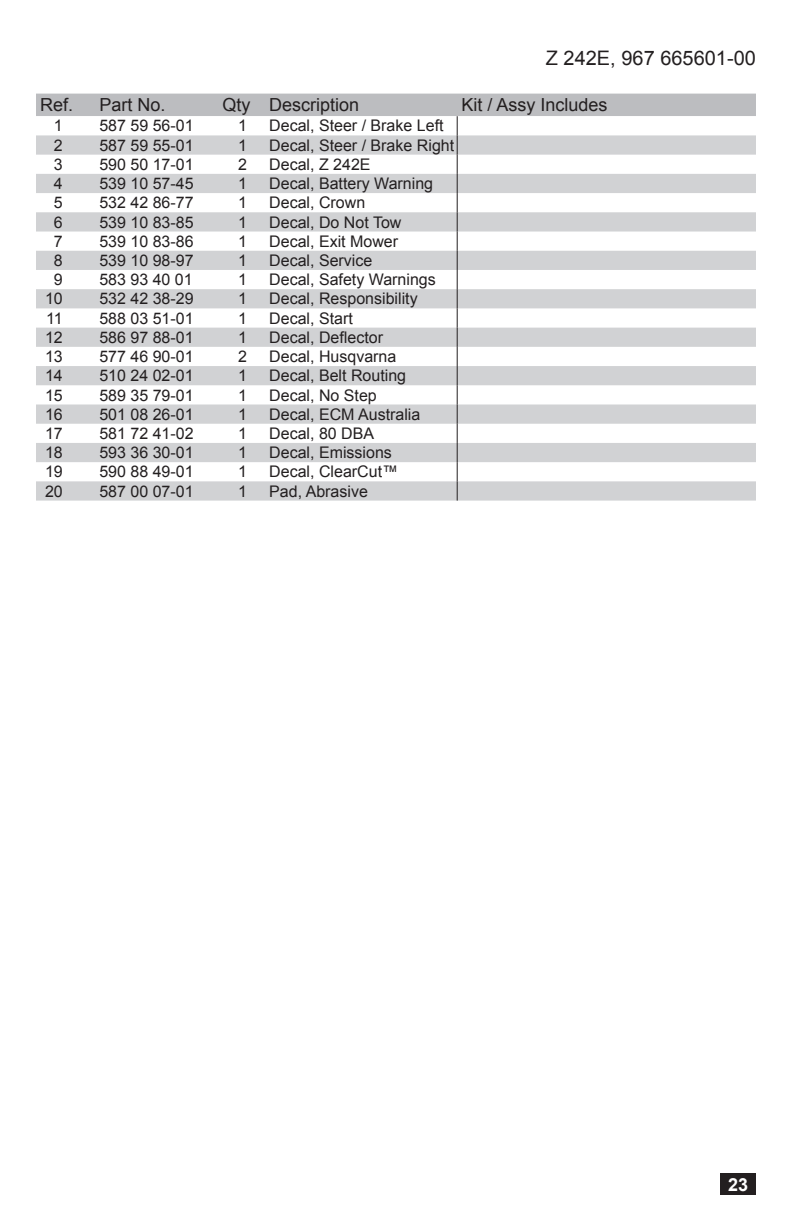
<style>
.page{position:relative;width:792px;height:1224px;background:#fff}
.page>*{position:absolute;margin:0;border:0;box-sizing:border-box;transform-origin:0 0}
.t1{font:20px "Arial";color:#231f20}
.Part_Head{font:18px "Arial";color:#231f20}
.t2{font:700 18px "Arial";color:#fff}
.PARTS{font:16px "Arial";color:#231f20}
</style>
<div class="page">
<div style="left:721px;top:1174px;width:35px;height:21px;background:#231f20"></div>
<svg style="left:36px;top:94px;width:720px;height:407px"></svg>
<p class="t1" style="left:546px;top:45px;width:212px">Z 242E, 967 665601-00</p>
<p class="Part_Head" style="left:40px;top:93px;width:35px">Ref.</p>
<p class="Part_Head" style="left:99px;top:93px;width:68px">Part No.</p>
<p class="Part_Head" style="left:222px;top:93px;width:30px">Qty</p>
<p class="Part_Head" style="left:269px;top:93px;width:92px">Description</p>
<p class="Part_Head" style="left:462px;top:93px;width:148px">Kit / Assy Includes</p>
<p class="PARTS" style="left:54px;top:115px;width:10px">1</p>
<p class="PARTS" style="left:99px;top:115px;width:96px">587 59 56-01</p>
<p class="PARTS" style="left:238px;top:115px;width:10px">1</p>
<p class="PARTS" style="left:269px;top:115px;width:176px">Decal, Steer / Brake Left</p>
<p class="PARTS" style="left:54px;top:135px;width:10px">2</p>
<p class="PARTS" style="left:99px;top:135px;width:96px">587 59 55-01</p>
<p class="PARTS" style="left:238px;top:135px;width:10px">1</p>
<p class="PARTS" style="left:269px;top:135px;width:186px">Decal, Steer / Brake Right</p>
<p class="PARTS" style="left:54px;top:154px;width:10px">3</p>
<p class="PARTS" style="left:99px;top:154px;width:96px">590 50 17-01</p>
<p class="PARTS" style="left:238px;top:154px;width:10px">2</p>
<p class="PARTS" style="left:269px;top:154px;width:103px">Decal, Z 242E</p>
<p class="PARTS" style="left:54px;top:173px;width:10px">4</p>
<p class="PARTS" style="left:99px;top:173px;width:96px">539 10 57-45</p>
<p class="PARTS" style="left:238px;top:173px;width:10px">1</p>
<p class="PARTS" style="left:269px;top:173px;width:165px">Decal, Battery Warning</p>
<p class="PARTS" style="left:54px;top:192px;width:10px">5</p>
<p class="PARTS" style="left:99px;top:192px;width:96px">532 42 86-77</p>
<p class="PARTS" style="left:238px;top:192px;width:10px">1</p>
<p class="PARTS" style="left:269px;top:192px;width:98px">Decal, Crown</p>
<p class="PARTS" style="left:54px;top:211px;width:10px">6</p>
<p class="PARTS" style="left:99px;top:211px;width:96px">539 10 83-85</p>
<p class="PARTS" style="left:238px;top:211px;width:10px">1</p>
<p class="PARTS" style="left:269px;top:211px;width:134px">Decal, Do Not Tow</p>
<p class="PARTS" style="left:54px;top:231px;width:10px">7</p>
<p class="PARTS" style="left:99px;top:231px;width:96px">539 10 83-86</p>
<p class="PARTS" style="left:238px;top:231px;width:10px">1</p>
<p class="PARTS" style="left:269px;top:231px;width:130px">Decal, Exit Mower</p>
<p class="PARTS" style="left:54px;top:250px;width:10px">8</p>
<p class="PARTS" style="left:99px;top:250px;width:96px">539 10 98-97</p>
<p class="PARTS" style="left:238px;top:250px;width:10px">1</p>
<p class="PARTS" style="left:269px;top:250px;width:105px">Decal, Service</p>
<p class="PARTS" style="left:54px;top:269px;width:10px">9</p>
<p class="PARTS" style="left:99px;top:269px;width:95px">583 93 40 01</p>
<p class="PARTS" style="left:238px;top:269px;width:10px">1</p>
<p class="PARTS" style="left:269px;top:269px;width:168px">Decal, Safety Warnings</p>
<p class="PARTS" style="left:45px;top:288px;width:19px">10</p>
<p class="PARTS" style="left:99px;top:288px;width:96px">532 42 38-29</p>
<p class="PARTS" style="left:238px;top:288px;width:10px">1</p>
<p class="PARTS" style="left:269px;top:288px;width:150px">Decal, Responsibility</p>
<p class="PARTS" style="left:46px;top:308px;width:18px">11</p>
<p class="PARTS" style="left:99px;top:308px;width:96px">588 03 51-01</p>
<p class="PARTS" style="left:238px;top:308px;width:10px">1</p>
<p class="PARTS" style="left:269px;top:308px;width:85px">Decal, Start</p>
<p class="PARTS" style="left:45px;top:327px;width:19px">12</p>
<p class="PARTS" style="left:99px;top:327px;width:96px">586 97 88-01</p>
<p class="PARTS" style="left:238px;top:327px;width:10px">1</p>
<p class="PARTS" style="left:269px;top:327px;width:115px">Decal, Deflector</p>
<p class="PARTS" style="left:45px;top:346px;width:19px">13</p>
<p class="PARTS" style="left:99px;top:346px;width:96px">577 46 90-01</p>
<p class="PARTS" style="left:238px;top:346px;width:10px">2</p>
<p class="PARTS" style="left:269px;top:346px;width:129px">Decal, Husqvarna</p>
<p class="PARTS" style="left:45px;top:365px;width:19px">14</p>
<p class="PARTS" style="left:99px;top:365px;width:96px">510 24 02-01</p>
<p class="PARTS" style="left:238px;top:365px;width:10px">1</p>
<p class="PARTS" style="left:269px;top:365px;width:138px">Decal, Belt Routing</p>
<p class="PARTS" style="left:45px;top:384px;width:19px">15</p>
<p class="PARTS" style="left:99px;top:384px;width:96px">589 35 79-01</p>
<p class="PARTS" style="left:238px;top:384px;width:10px">1</p>
<p class="PARTS" style="left:269px;top:384px;width:109px">Decal, No Step</p>
<p class="PARTS" style="left:45px;top:404px;width:19px">16</p>
<p class="PARTS" style="left:99px;top:404px;width:96px">501 08 26-01</p>
<p class="PARTS" style="left:238px;top:404px;width:10px">1</p>
<p class="PARTS" style="left:269px;top:404px;width:153px">Decal, ECM Australia</p>
<p class="PARTS" style="left:45px;top:423px;width:19px">17</p>
<p class="PARTS" style="left:99px;top:423px;width:96px">581 72 41-02</p>
<p class="PARTS" style="left:238px;top:423px;width:10px">1</p>
<p class="PARTS" style="left:269px;top:423px;width:106px">Decal, 80 DBA</p>
<p class="PARTS" style="left:45px;top:442px;width:19px">18</p>
<p class="PARTS" style="left:99px;top:442px;width:96px">593 36 30-01</p>
<p class="PARTS" style="left:238px;top:442px;width:10px">1</p>
<p class="PARTS" style="left:269px;top:442px;width:124px">Decal, Emissions</p>
<p class="PARTS" style="left:45px;top:461px;width:19px">19</p>
<p class="PARTS" style="left:99px;top:461px;width:96px">590 88 49-01</p>
<p class="PARTS" style="left:238px;top:461px;width:10px">1</p>
<p class="PARTS" style="left:269px;top:461px;width:130px">Decal, ClearCut™</p>
<p class="PARTS" style="left:45px;top:481px;width:19px">20</p>
<p class="PARTS" style="left:99px;top:481px;width:96px">587 00 07-01</p>
<p class="PARTS" style="left:238px;top:481px;width:10px">1</p>
<p class="PARTS" style="left:269px;top:481px;width:100px">Pad, Abrasive</p>
<p class="t2" style="left:728px;top:1172px;width:22px">23</p>
</div>
